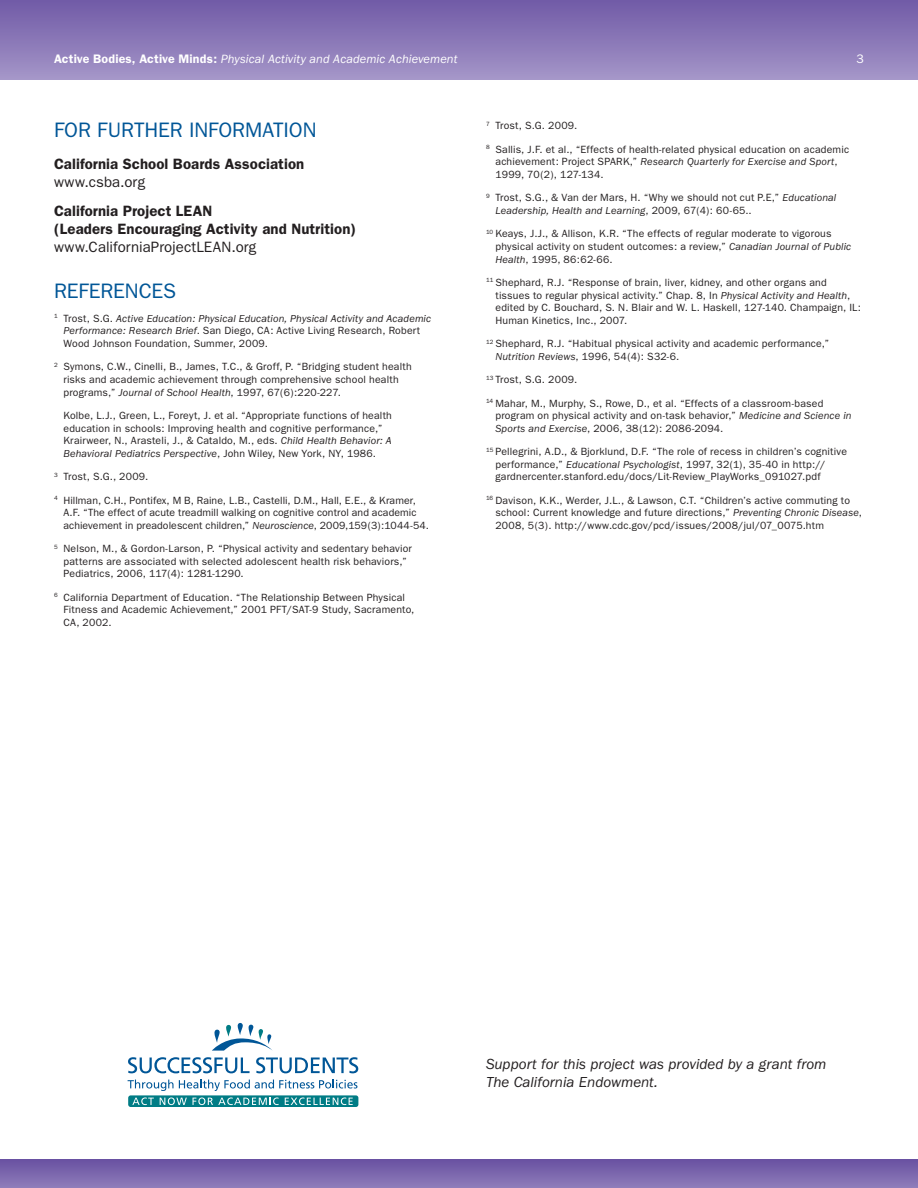
<style>
.page{position:relative;width:918px;height:1188px;background:#fff}
.page>*{position:absolute;margin:0;border:0;box-sizing:border-box;transform-origin:0 0}
.t1{font:21px "Franklin Gothic";color:#005697}
.t2{font:600 15px/18px "Franklin Gothic";letter-spacing:.005em;color:#231f20}
.t3{font:italic 15px/18px "Franklin Gothic";color:#231f20}
.t4{font:15px "Franklin Gothic";letter-spacing:.005em;color:#231f20}
.t5{font:italic 12.3px "Franklin Gothic";letter-spacing:.005em;color:#fff}
.t6{font:12.3px "Franklin Gothic";color:#fff}
.t7{font:10.5px/12.6px "Franklin Gothic";letter-spacing:.015em;color:#231f20}
.t8{font:italic 10.5px/12.6px "Franklin Gothic";letter-spacing:.01em;color:#231f20}
.s1{font-weight:600;font-style:normal}
.s2{font-style:normal}
.s3{font-style:italic}
</style>
<div class="page">
<svg style="left:0;top:1159px;width:918px;height:29px;background:#7b66ad"></svg>
<div style="left:0;top:0;width:918px;height:80px;background:linear-gradient(to bottom,#705aa6,#a496c8)"></div>
<svg style="left:128px;top:1057px;width:122px;height:16px"></svg>
<svg style="left:256px;top:1057px;width:102px;height:16px"></svg>
<div style="left:238px;top:1023px;width:5px;height:12px;background:#005697;border-radius:3px"></div>
<svg style="left:212px;top:1025px;width:61px;height:26px"></svg>
<svg style="left:128px;top:1095px;width:230px;height:12px"></svg>
<svg style="left:132px;top:1098px;width:22px;height:7px"></svg>
<svg style="left:160px;top:1098px;width:27px;height:7px"></svg>
<svg style="left:193px;top:1098px;width:86px;height:7px"></svg>
<svg style="left:285px;top:1098px;width:68px;height:7px"></svg>
<svg style="left:128px;top:1080px;width:229px;height:11px"></svg>
<p class="t5" style="left:54px;top:52px;width:405px"><span class="s1">Active Bodies, Active Minds:</span> Physical Activity and Academic Achievement</p>
<p class="t6" style="left:857px;top:52px;width:9px">3</p>
<h1 class="t1" style="left:54px;top:118px;width:23px">Forfurtherinformation</h1>
<h2 class="t2" style="left:54px;top:155px;width:252px">California School Boards Association</h2>
<h2 class="t4" style="left:54px;top:173px;width:93px">www.csba.org</h2>
<h2 class="t2" style="left:54px;top:201px;width:304px">California Project LEAN<br>(Leaders Encouraging Activity and Nutrition)</h2>
<h2 class="t4" style="left:54px;top:238px;width:204px">www.CaliforniaProjectLEAN.org</h2>
<h1 class="t1" style="left:54px;top:279px;width:13px">references</h1>
<p class="t8" style="left:63px;top:312px;width:369px;text-indent:-9px"><sup>1</sup> <span class="s2">Trost, S.G.</span> Active Education: Physical Education, Physical Activity and Academic<br>Performance: Research Brief<span class="s2">. San Diego, CA: Active Living Research, Robert<br>Wood Johnson Foundation, Summer, 2009.</span></p>
<p class="t7" style="left:63px;top:361px;width:350px;text-indent:-9px"><sup>2</sup> Symons, C.W., Cinelli, B., James, T.C., &amp; Groff, P. “Bridging student health risks and academic achievement through comprehensive school health programs,” <span class="s3">Journal of School Health</span>, 1997, 67(6):220-227.</p>
<p class="t7" style="left:63px;top:409px;width:330px">Kolbe, L.J., Green, L., Foreyt, J. et al. “Appropriate functions of health education in schools: Improving health and cognitive performance,” Krairweer, N., Arasteli, J., &amp; Cataldo, M., eds. <span class="s3">Child Health Behavior: A Behavioral Pediatrics Perspective</span>, John Wiley, New York, NY, 1986.</p>
<p class="t7" style="left:54px;top:470px;width:96px"><sup>3</sup> Trost, S.G., 2009.</p>
<p class="t7" style="left:63px;top:494px;width:367px;text-indent:-9px"><sup>4</sup> Hillman, C.H., Pontifex, M B, Raine, L.B., Castelli, D.M., Hall, E.E., &amp; Kramer,<br>A.F. “The effect of acute treadmill walking on cognitive control and academic achievement in preadolescent children,” <span class="s3">Neuroscience</span>, 2009,159(3):1044-54.</p>
<p class="t7" style="left:63px;top:542px;width:350px;text-indent:-9px"><sup>5</sup> Nelson, M., &amp; Gordon-Larson, P. “Physical activity and sedentary behavior patterns are associated with selected adolescent health risk behaviors,”<br>Pediatrics, 2006, 117(4): 1281-1290.</p>
<p class="t7" style="left:63px;top:591px;width:353px;text-indent:-9px"><sup>6</sup> California Department of Education. “The Relationship Between Physical<br>Fitness and Academic Achievement,” 2001 PFT/SAT-9 Study, Sacramento,<br>CA, 2002.</p>
<p class="t7" style="left:486px;top:120px;width:93px"><sup>7</sup> Trost, S.G. 2009.</p>
<p class="t7" style="left:495px;top:143px;width:355px;text-indent:-9px"><sup>8</sup> Sallis, J.F. et al., “Effects of health-related physical education on academic achievement: Project SPARK,” <span class="s3">Research Quarterly for Exercise and Sport</span>,<br>1999, 70(2), 127-134.</p>
<p class="t7" style="left:495px;top:192px;width:342px;text-indent:-9px"><sup>9</sup> Trost, S.G., &amp; Van der Mars, H. “Why we should not cut P.E,” <span class="s3">Educational<br>Leadership, Health and Learning</span>, 2009, 67(4): 60-65..</p>
<p class="t7" style="left:495px;top:228px;width:357px;text-indent:-9px"><sup>10</sup> Keays, J.J., &amp; Allison, K.R. “The effects of regular moderate to vigorous physical activity on student outcomes: a review,” <span class="s3">Canadian Journal of Public<br>Health</span>, 1995, 86:62-66.</p>
<p class="t7" style="left:495px;top:276px;width:367px;text-indent:-9px"><sup>11</sup> Shephard, R.J. “Response of brain, liver, kidney, and other organs and tissues to regular physical activity.” Chap. 8, In <span class="s3">Physical Activity and Health</span>, edited by C. Bouchard, S. N. Blair and W. L. Haskell, 127-140. Champaign, IL:<br>Human Kinetics, Inc., 2007.</p>
<p class="t7" style="left:495px;top:337px;width:335px;text-indent:-9px"><sup>12</sup> Shephard, R.J. “Habitual physical activity and academic performance,”<br><span class="s3">Nutrition Reviews</span>, 1996, 54(4): S32-6.</p>
<p class="t7" style="left:486px;top:373px;width:93px"><sup>13</sup> Trost, S.G. 2009.</p>
<p class="t7" style="left:495px;top:397px;width:358px;text-indent:-9px"><sup>14</sup> Mahar, M., Murphy, S., Rowe, D., et al. “Effects of a classroom-based program on physical activity and on-task behavior,” <span class="s3">Medicine and Science in<br>Sports and Exercise</span>, 2006, 38(12): 2086-2094.</p>
<p class="t7" style="left:495px;top:445px;width:353px;text-indent:-9px"><sup>15</sup> Pellegrini, A.D., &amp; Bjorklund, D.F. “The role of recess in children’s cognitive performance,” <span class="s3">Educational Psychologist</span>, 1997, 32(1), 35-40 in http:// gardnercenter.stanford.edu/docs/Lit-Review_PlayWorks_091027.pdf</p>
<p class="t7" style="left:495px;top:494px;width:368px;text-indent:-9px"><sup>16</sup> Davison, K.K., Werder, J.L., &amp; Lawson, C.T. “Children’s active commuting to school: Current knowledge and future directions,” <span class="s3">Preventing Chronic Disease</span>,<br>2008, 5(3). http://www.cdc.gov/pcd/issues/2008/jul/07_0075.htm</p>
<h2 class="t3" style="left:486px;top:1055px;width:342px">Support for this project was provided by a grant from<br>The California Endowment.</h2>
</div>
